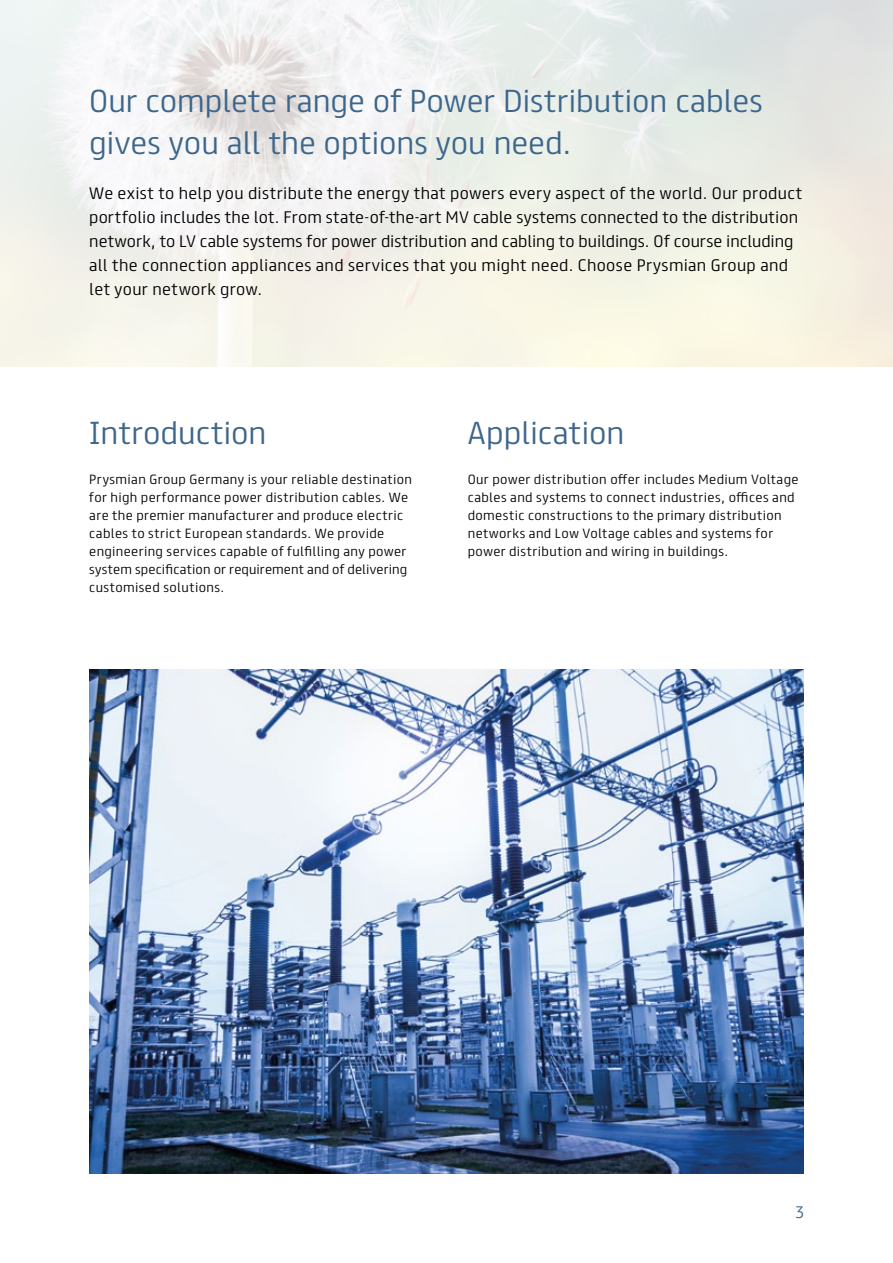
<style>
.page{position:relative;width:893px;height:1263px;background:#fff}
.page>*{position:absolute;margin:0;border:0;box-sizing:border-box;transform-origin:0 0}
.t1{font:300 28.5px/42px "FS Truman";color:#3d668b}
.t2{font:300 15px/24px "FS Truman";letter-spacing:.02em;color:#000}
.t3{font:300 15px "FS Truman";color:#3d668b}
.t4{font:300 12px/18px "FS Truman";letter-spacing:.035em;color:#000}
</style>
<div class="page">
<img style="left:89px;top:670px;width:715px;height:504px">
<h1 class="t1" style="left:89px;top:77px;width:675px">Our complete range of Power Distribution cables gives you all the options you need.</h1>
<p class="t2" style="left:89px;top:180px;width:714px">We exist to help you distribute the energy that powers every aspect of the world. Our product portfolio includes the lot. From state-of-the-art MV cable systems connected to the distribution network, to LV cable systems for power distribution and cabling to buildings. Of course including all the connection appliances and services that you might need. Choose Prysmian Group and let your network grow.</p>
<h1 class="t1" style="left:89px;top:410px;width:179px">Introduction</h1>
<p class="t4" style="left:89px;top:469px;width:324px">Prysmian Group Germany is your reliable destination for high performance power distribution cables. We are the premier manufacturer and produce electric cables to strict European standards. We provide engineering services capable of fulfilling any power system specification or requirement and of delivering customised solutions.</p>
<h1 class="t1" style="left:468px;top:410px;width:158px">Application</h1>
<p class="t4" style="left:468px;top:469px;width:332px">Our power distribution offer includes Medium Voltage cables and systems to connect industries, offices and domestic constructions to the primary distribution networks and Low Voltage cables and systems for power distribution and wiring in buildings.</p>
<p class="t3" style="left:795px;top:1199px;width:10px">3</p>
</div>
